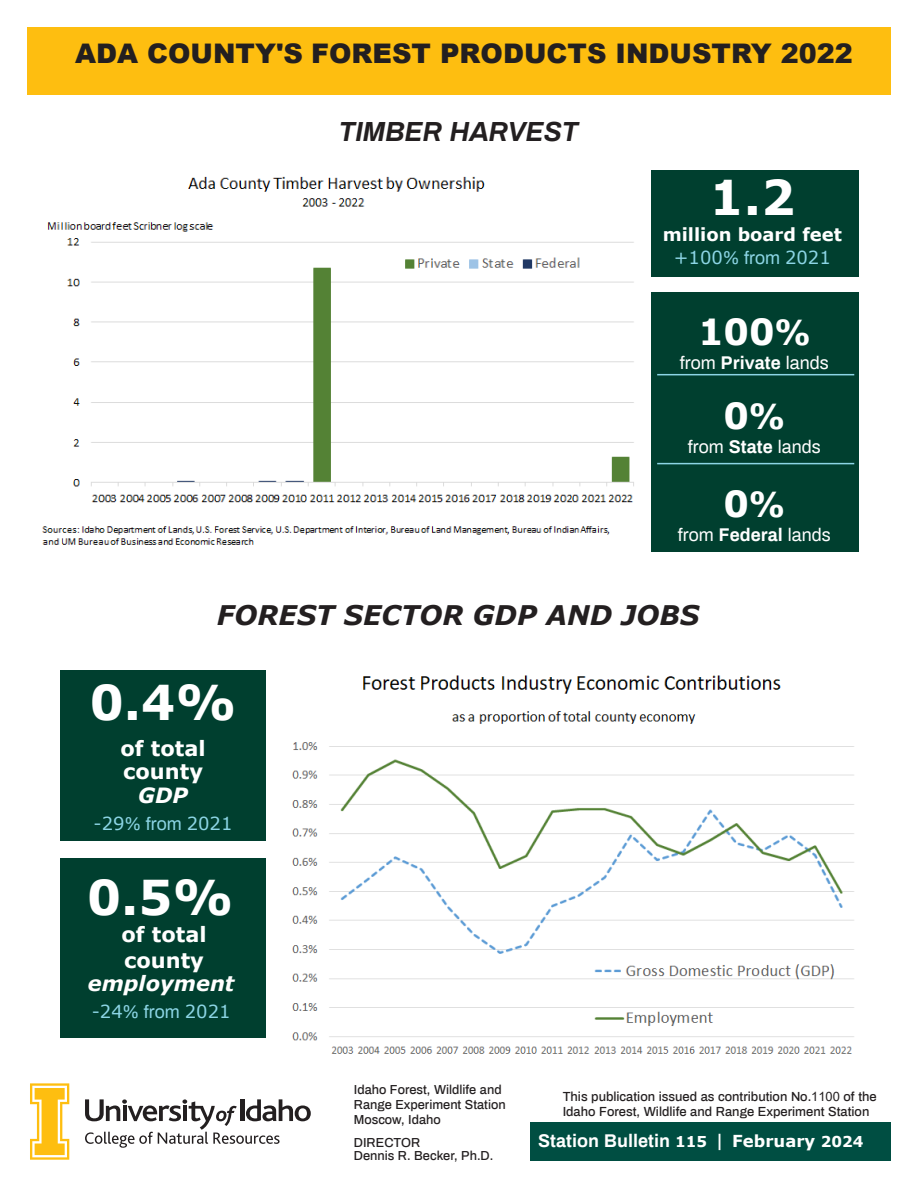
<style>
.page{position:relative;width:918px;height:1188px;background:#fff}
.page>*{position:absolute;margin:0;border:0;box-sizing:border-box;transform-origin:0 0}
.t1{font:700 48px "Verdana";color:#fff}
.t2{font:700 36px "Verdana";color:#fff}
.t3{font:900 27px "Arial";color:#231f20}
.t4{font:italic 700 27px "Verdana";color:#231f20}
.t5{font:italic 700 27px "Archivo";color:#231f20}
.t6{font:700 21px/22.8px "Verdana";color:#fff}
.t7{font:italic 700 21px "Verdana";color:#fff}
.t8{font:18px "Archivo";color:#fff}
.t9{font:700 18px "Archivo";color:#fff}
.t10{font:700 18px/23.4px "Verdana";color:#fff;text-align:center}
.t11{font:18px "Verdana";color:#8cd5e5}
.t12{font:500 12.9px/15.5px "Archivo";color:#231f20}
.t13{font:500 12.75px/15.3px "Archivo";color:#231f20}
.s1{font-weight:400;color:#8cd5e5}
.s2{font-family:"Archivo";font-weight:400;color:#8cd5e5}
.s3{font-family:"Archivo";font-weight:900}
.s4{font-weight:700}
.s5{font-family:"Archivo"}
.s6{font-family:"Arial";font-weight:400}
.s7{font-family:"Verdana";font-size:15px}
.s8{font-family:"Verdana";font-size:16.5px}
</style>
<div class="page">
<img style="left:42px;top:176px;width:592px;height:369px">
<div style="left:531px;top:1123px;width:360px;height:38px;background:#004e42"></div>
<div style="left:651px;top:292px;width:208px;height:260px;background:#003f2f"></div>
<div style="left:27px;top:27px;width:864px;height:67px;background:#febe10"></div>
<div style="left:652px;top:171px;width:207px;height:106px;background:#003f2f"></div>
<div style="left:60px;top:671px;width:206px;height:170px;background:#003f2f"></div>
<div style="left:60px;top:858px;width:206px;height:180px;background:#003f2f"></div>
<hr style="left:657px;top:374px;width:197px;height:1px;background:#8cd5e5">
<hr style="left:657px;top:463px;width:197px;height:1px;background:#8cd5e5">
<svg style="left:30px;top:1083px;width:39px;height:77px"></svg>
<svg style="left:85px;top:1099px;width:226px;height:49px"></svg>
<img style="left:292px;top:675px;width:562px;height:379px">
<h3 class="t3" style="left:75px;top:34px;width:779px">ADA COUNTY'S FOREST PRODUCTS INDUSTRY 2022</h3>
<h3 class="t5" style="left:339px;top:113px;width:241px">TIMBER HARVEST</h3>
<h1 class="t1" style="left:710px;top:164px;width:87px">1.2</h1>
<h3 class="t10" style="left:663px;top:222px;width:181px">million board feet <span class="s1">+100</span><span class="s2">% from</span> <span class="s1">2021</span></h3>
<h2 class="t2" style="left:698px;top:306px;width:114px">100<span class="s3">%</span></h2>
<h3 class="t8" style="left:680px;top:350px;width:151px">from <span class="s4">Private</span> lands</h3>
<h2 class="t2" style="left:724px;top:391px;width:63px">0<span class="s3">%</span></h2>
<h3 class="t8" style="left:688px;top:434px;width:135px">from <span class="s4">State</span> lands</h3>
<h2 class="t2" style="left:724px;top:478px;width:63px">0<span class="s3">%</span></h2>
<h3 class="t8" style="left:678px;top:522px;width:155px">from <span class="s4">Federal</span> lands</h3>
<h3 class="t4" style="left:217px;top:596px;width:484px">FOREST SECTOR GDP AND JOBS</h3>
<h1 class="t1" style="left:90px;top:668px;width:148px">0.4%</h1>
<h3 class="t6" style="left:120px;top:736px;width:87px">of total county</h3>
<h3 class="t7" style="left:138px;top:781px;width:51px">GDP</h3>
<h3 class="t11" style="left:94px;top:811px;width:140px">-29<span class="s5">% from</span> 2021</h3>
<h1 class="t1" style="left:87px;top:864px;width:148px">0.5%</h1>
<h3 class="t6" style="left:121px;top:922px;width:87px;line-height:25.2px">of total county</h3>
<h3 class="t7" style="left:88px;top:969px;width:148px">employment</h3>
<h3 class="t11" style="left:92px;top:999px;width:140px">-24<span class="s5">% from</span> 2021</h3>
<p class="t13" style="left:354px;top:1081px;width:153px">Idaho Forest, Wildlife and<br>Range Experiment Station<br>Moscow, Idaho</p>
<p class="t13" style="left:354px;top:1135px;width:141px;line-height:13.5px">DIRECTOR<br>Dennis R. Becker, Ph.D.</p>
<p class="t12" style="left:563px;top:1088px;width:316px">This publication issued as contribution No.<span class="s6">1100</span> of the<br>Idaho Forest, Wildlife and Range Experiment Station</p>
<h3 class="t9" style="left:538px;top:1128px;width:327px">Station Bulletin <span class="s7">115</span> | <span class="s8">February</span> <span class="s7">2024</span></h3>
</div>
